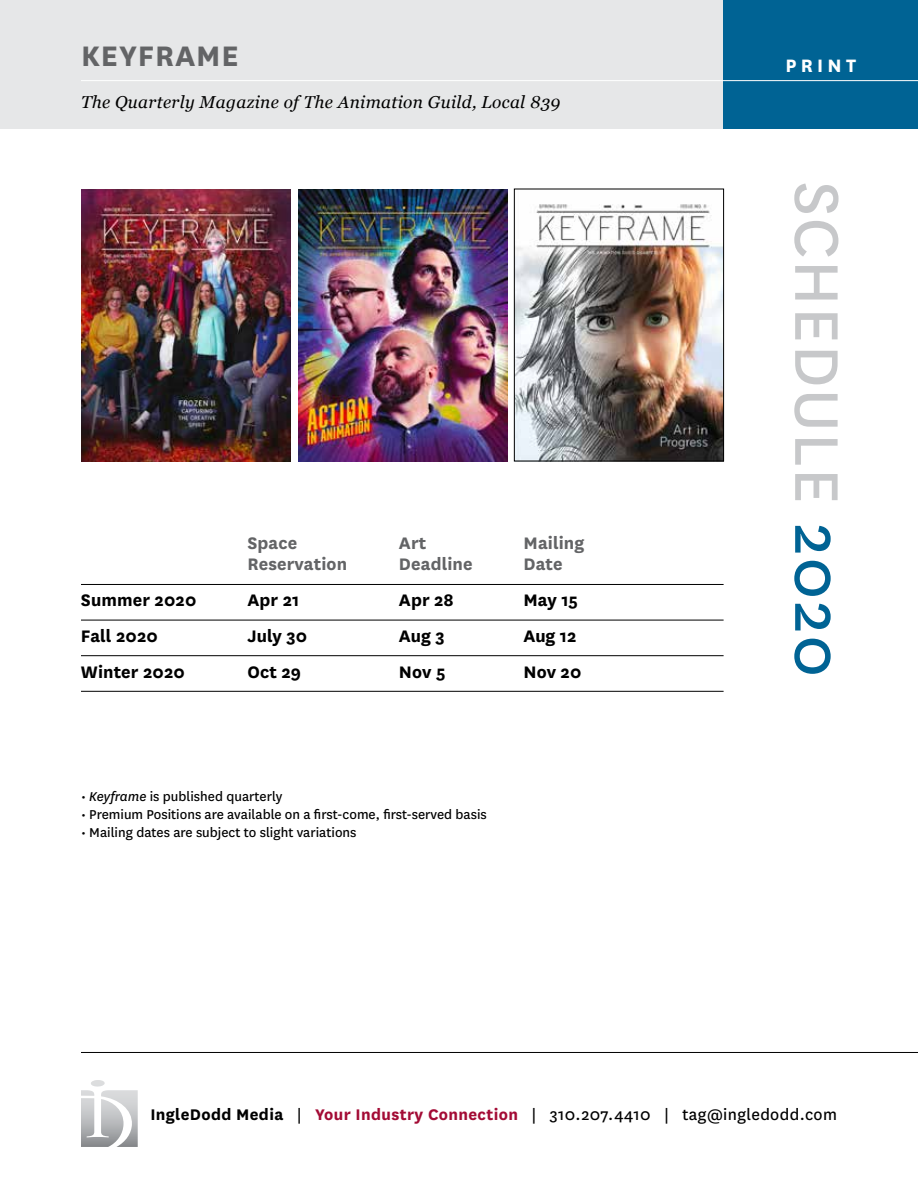
<style>
.page{position:relative;width:918px;height:1188px;background:#fff}
.page>*{position:absolute;margin:0;border:0;box-sizing:border-box;transform-origin:0 0}
.t1{font:72px "National";letter-spacing:.025em;color:#c7c8ca}
.t2{font:700 33px "National";letter-spacing:.025em;color:#636466}
.t3{font:700 21px "National";letter-spacing:.2em;color:#fff}
.t4{font:700 19.5px "National";letter-spacing:.005em;color:#000}
.t5{font:700 19.5px "National";letter-spacing:.005em;color:#636466}
.t6{font:18px "National";letter-spacing:.02em;color:#000}
.t7{font:italic 17.25px "Georgia";letter-spacing:.02em;color:#000}
.t8{font:15px "National";color:#000}
.s1{font-style:italic}
.s2{color:#006394}
.s3{font-weight:700}
.s4{font-weight:700;color:#a30b35}
</style>
<div class="page">
<img style="left:298px;top:189px;width:209px;height:272px">
<img style="left:516px;top:204px;width:206px;height:255px">
<div style="left:514px;top:189px;width:210px;height:272px;border:1px solid #000"></div>
<div style="left:0;top:0;width:918px;height:129px;background:#e6e7e8"></div>
<div style="left:724px;top:0;width:194px;height:129px;background:#006394"></div>
<hr style="left:81px;top:80px;width:837px;height:1px;background:#fff">
<hr style="left:81px;top:1052px;width:837px;height:1px;background:#000">
<svg style="left:81px;top:1080px;width:57px;height:67px"></svg>
<hr style="left:81px;top:584px;width:643px;height:1px;background:#000">
<hr style="left:81px;top:620px;width:643px;height:1px;background:#000">
<hr style="left:81px;top:655px;width:643px;height:1px;background:#000">
<hr style="left:81px;top:691px;width:643px;height:1px;background:#000">
<img style="left:81px;top:189px;width:209px;height:272px">
<h2 class="t2" style="left:81px;top:33px;width:159px">KEYFRAME</h2>
<p class="t7" style="left:81px;top:89px;width:481px">The Quarterly Magazine of The Animation Guild, Local 839</p>
<h3 class="t5" style="left:247px;top:529px;width:51px">Space</h3>
<h3 class="t5" style="left:399px;top:529px;width:29px">Art</h3>
<h3 class="t5" style="left:523px;top:529px;width:62px">Mailing</h3>
<h3 class="t5" style="left:247px;top:550px;width:101px">Reservation</h3>
<h3 class="t5" style="left:399px;top:550px;width:75px">Deadline</h3>
<h3 class="t5" style="left:523px;top:550px;width:41px">Date</h3>
<h3 class="t4" style="left:81px;top:586px;width:117px">Summer 2020</h3>
<h3 class="t4" style="left:247px;top:586px;width:53px">Apr 21</h3>
<h3 class="t4" style="left:399px;top:586px;width:56px">Apr 28</h3>
<h3 class="t4" style="left:523px;top:586px;width:56px">May 15</h3>
<h3 class="t4" style="left:81px;top:622px;width:78px">Fall 2020</h3>
<h3 class="t4" style="left:247px;top:622px;width:61px">July 30</h3>
<h3 class="t4" style="left:399px;top:622px;width:47px">Aug 3</h3>
<h3 class="t4" style="left:523px;top:622px;width:55px">Aug 12</h3>
<h3 class="t4" style="left:81px;top:658px;width:105px">Winter 2020</h3>
<h3 class="t4" style="left:247px;top:658px;width:55px">Oct 29</h3>
<h3 class="t4" style="left:399px;top:658px;width:48px">Nov 5</h3>
<h3 class="t4" style="left:523px;top:658px;width:59px">Nov 20</h3>
<p class="t8" style="left:81px;top:787px;width:203px">• <span class="s1">Keyframe</span> is published quarterly</p>
<p class="t8" style="left:81px;top:805px;width:407px">• Premium Positions are available on a first-come, first-served basis</p>
<p class="t8" style="left:81px;top:823px;width:277px">• Mailing dates are subject to slight variations</p>
<h3 class="t3" style="left:786px;top:51px;width:72px">PRINT</h3>
<h1 class="t1" style="left:865px;top:182px;width:497px;rotate:90deg">SCHEDULE <span class="s2">2020</span></h1>
<p class="t6" style="left:150px;top:1103px;width:688px"><span class="s3">IngleDodd Media</span> | <span class="s4">Your Industry Connection</span> | 310.207.4410 | tag@ingledodd.com</p>
</div>
